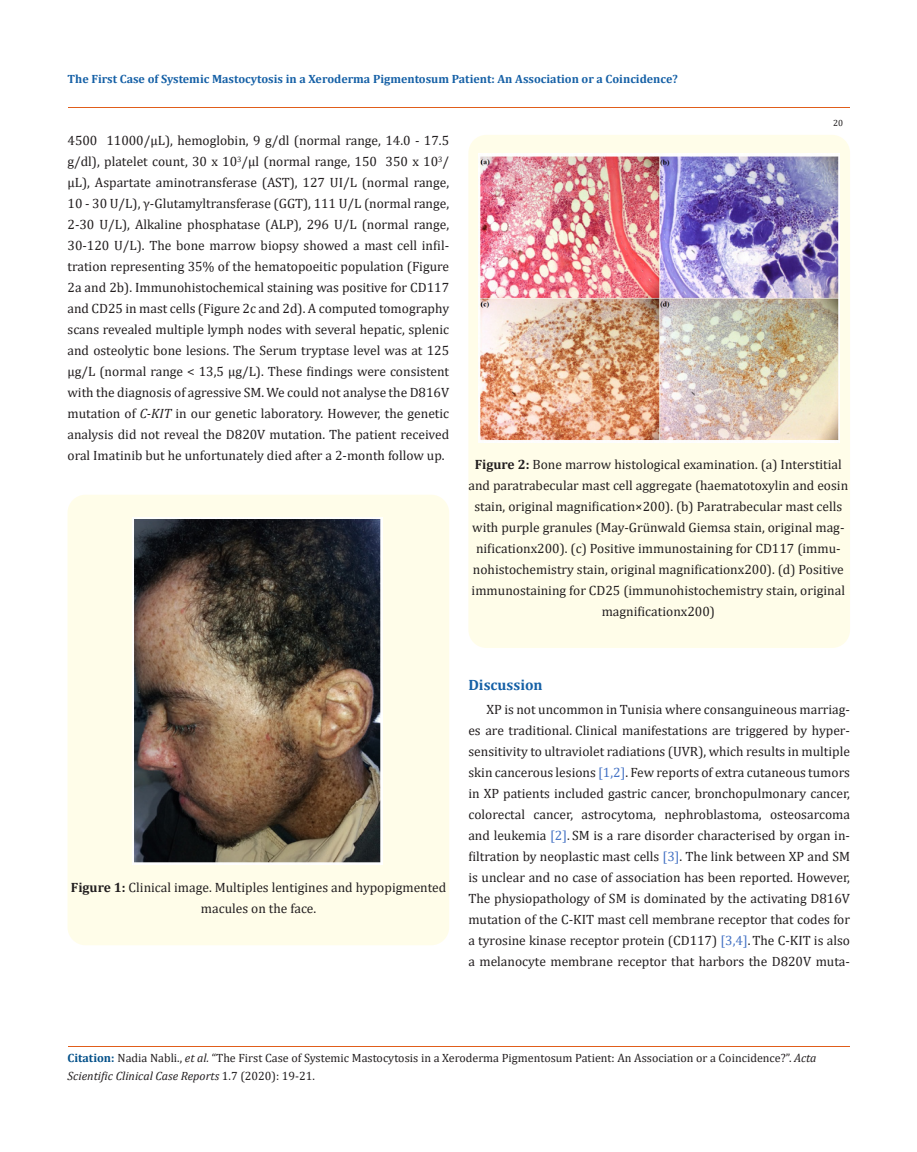
<style>
.page{position:relative;width:917px;height:1152px;background:#fff}
.page>*{position:absolute;margin:0;border:0;box-sizing:border-box;transform-origin:0 0}
.t1{font:700 15px "Cambria";color:#1560a6}
.t2{font:13.5px/21px "Cambria";color:#231f20;text-align:justify}
.t3{font:12px/18px "Cambria";color:#231f20}
.t4{font:700 12px "Cambria";color:#1560a6}
.t5{font:9px "Cambria";color:#231f20}
.s1{font-style:italic}
.s2{font-weight:700}
.s3{color:#4472c4}
.s4{font-weight:700;color:#035089}
</style>
<div class="page">
<div style="left:68px;top:495px;width:381px;height:450px;background:#fffde9;border-radius:18px"></div>
<img style="left:132px;top:517px;width:250px;height:348px">
<div style="left:468px;top:135px;width:382px;height:513px;background:#fffde9;border-radius:18px"></div>
<img style="left:478px;top:153px;width:361px;height:289px">
<hr style="left:68px;top:108px;width:781px;height:1px;background:#e05d1a">
<hr style="left:68px;top:1047px;width:781px;height:1px;background:#e05d1a">
<p class="t4" style="left:68px;top:70px;width:612px">The First Case of Systemic Mastocytosis in a Xeroderma Pigmentosum Patient: An Association or a Coincidence?</p>
<p class="t5" style="left:833px;top:118px;width:11px">20</p>
<p class="t2" style="left:68px;top:130px;width:383px">4500 11000/µL), hemoglobin, 9 g/dl (normal range, 14.0 - 17.5 g/dl), platelet count, 30 x 10<sup>3</sup>/µl (normal range, 150 350 x 10<sup>3</sup>/ µL), Aspartate aminotransferase (AST), 127 UI/L (normal range, 10 - 30 U/L), γ-Glutamyltransferase (GGT), 111 U/L (normal range, 2-30 U/L), Alkaline phosphatase (ALP), 296 U/L (normal range, 30-120 U/L). The bone marrow biopsy showed a mast cell infil&shy;tration representing 35% of the hematopoeitic population (Figure 2a and 2b). Immunohistochemical staining was positive for CD117 and CD25 in mast cells (Figure 2c and 2d). A computed tomography scans revealed multiple lymph nodes with several hepatic, splenic and osteolytic bone lesions. The Serum tryptase level was at 125 µg/L (normal range &lt; 13,5 µg/L). These findings were consistent with the diagnosis of agressive SM. We could not analyse the D816V mutation of <span class="s1">C-KIT</span> in our genetic laboratory. However, the genetic analysis did not reveal the D820V mutation. The patient received oral Imatinib but he unfortunately died after a 2-month follow up.</p>
<p class="t2" style="left:468px;top:454px;width:381px;text-align:center"><span class="s2">Figure 2:</span> Bone marrow histological examination. (a) Interstitial and paratrabecular mast cell aggregate (haematotoxylin and eosin stain, original magnification×200). (b) Paratrabecular mast cells with purple granules (May-Grünwald Giemsa stain, original mag&shy;nificationx200). (c) Positive immunostaining for CD117 (immu&shy;nohistochemistry stain, original magnificationx200). (d) Positive immunostaining for CD25 (immunohistochemistry stain, original magnificationx200)</p>
<p class="t2" style="left:71px;top:876px;width:377px;text-align:center"><span class="s2">Figure 1:</span> Clinical image. Multiples lentigines and hypopigmented macules on the face.</p>
<p class="t1" style="left:468px;top:674px;width:76px">Discussion</p>
<p class="t2" style="left:468px;top:699px;width:383px;text-indent:18px">XP is not uncommon in Tunisia where consanguineous marriag&shy;es are traditional. Clinical manifestations are triggered by hyper&shy;sensitivity to ultraviolet radiations (UVR), which results in multiple skin cancerous lesions <span class="s3">[1,2]</span>. Few reports of extra cutaneous tumors in XP patients included gastric cancer, bronchopulmonary cancer, colorectal cancer, astrocytoma, nephroblastoma, osteosarcoma and leukemia <span class="s3">[2]</span>. SM is a rare disorder characterised by organ in&shy;filtration by neoplastic mast cells <span class="s3">[3]</span>. The link between XP and SM is unclear and no case of association has been reported. However, The physiopathology of SM is dominated by the activating D816V mutation of the C-KIT mast cell membrane receptor that codes for a tyrosine kinase receptor protein (CD117) <span class="s3">[3,4]</span>.The C-KIT is also a melanocyte membrane receptor that harbors the D820V muta-</p>
<p class="t3" style="left:68px;top:1049px;width:750px"><span class="s4">Citation:</span> Nadia Nabli., <span class="s1">et al.</span> “The First Case of Systemic Mastocytosis in a Xeroderma Pigmentosum Patient: An Association or a Coincidence?”. <span class="s1">Acta<br>Scientific Clinical Case Reports</span> 1.7 (2020): 19-21.</p>
</div>
